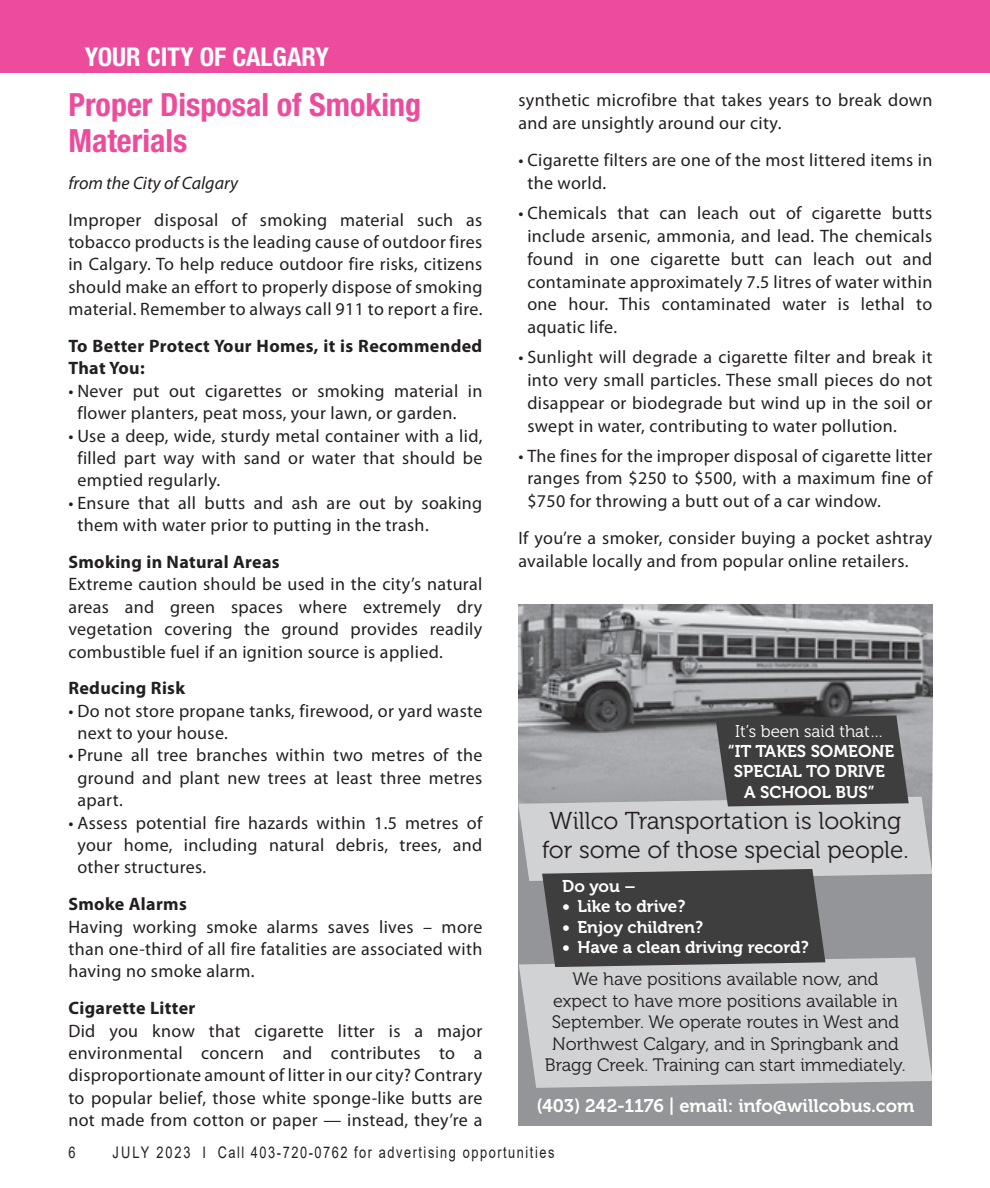
<style>
.page{position:relative;width:990px;height:1188px;background:#fff}
.page>*{position:absolute;margin:0;border:0;box-sizing:border-box;transform-origin:0 0}
.In_Around_title{font:700 condensed 32px/36.4px "Helvetica Neue LT Std";color:#ed4c9c}
.t1{font:700 condensed 26px "Helvetica Neue LT Std";color:#fff}
.t2{font:24.4px/29.2px "Museo 300";color:#231f20;text-align:center}
.t3{font:18.2px "Museo 700";color:#fff}
.Body_text{font:18px/22.4px "Myriad Pro";letter-spacing:.02em;color:#231f20;text-align:justify}
.t4{font:18px/21.6px "Museo 300";color:#231f20;text-align:center}
.Body_text-2{font:700 18px/22.4px "Myriad Pro";letter-spacing:.02em;color:#231f20}
.Body_text-3{font:italic 18px "Myriad Pro";color:#231f20}
.t5{font:17px/20.4px "Museo 700";color:#fff;text-align:center}
.t6{font:16px "Arial";letter-spacing:.12em;color:#231f20;scale:.8 1}
.s1{font-family:"Museo 300"}
</style>
<div class="page">
<div style="left:518px;top:604px;width:414px;height:522px;background:#939598"></div>
<img style="left:518px;top:604px;width:414px;height:111px">
<svg style="left:519px;top:967px;width:413px;height:121px;background:#cccdd0"></svg>
<svg style="left:518px;top:715px;width:414px;height:252px"></svg>
<div style="left:0;top:0;width:990px;height:72px;background:#ed4c9c"></div>
<p class="t1" style="left:85px;top:41px;width:246px">YOUR CITY OF CALGARY</p>
<p class="In_Around_title" style="left:68px;top:86px;width:354px">Proper Disposal of Smoking<br>Materials</p>
<p class="Body_text-3" style="left:68px;top:172px;width:171px">from the City of Calgary</p>
<p class="Body_text" style="left:68px;top:208px;width:416px">Improper disposal of smoking material such as tobacco products is the leading cause of outdoor fires in Calgary. To help reduce outdoor fire risks, citizens should make an effort to properly dispose of smoking material. Remember to always call 911 to report a fire.</p>
<p class="Body_text-2" style="left:68px;top:334px;width:415px">To Better Protect Your Homes, it is Recommended<br>That You:</p>
<p class="Body_text" style="left:77px;top:379px;width:407px;text-indent:-9px">• Never put out cigarettes or smoking material in flower planters, peat moss, your lawn, or garden.</p>
<p class="Body_text" style="left:77px;top:424px;width:407px;text-indent:-9px">• Use a deep, wide, sturdy metal container with a lid, filled part way with sand or water that should be emptied regularly.</p>
<p class="Body_text" style="left:77px;top:491px;width:406px;text-indent:-9px">• Ensure that all butts and ash are out by soaking them with water prior to putting in the trash.</p>
<p class="Body_text-2" style="left:68px;top:550px;width:213px">Smoking in Natural Areas</p>
<p class="Body_text" style="left:68px;top:573px;width:416px">Extreme caution should be used in the city’s natural areas and green spaces where extremely dry vegetation covering the ground provides readily combustible fuel if an ignition source is applied.</p>
<p class="Body_text-2" style="left:68px;top:676px;width:118px">Reducing Risk</p>
<p class="Body_text" style="left:77px;top:699px;width:407px;text-indent:-9px">• Do not store propane tanks, firewood, or yard waste next to your house.</p>
<p class="Body_text" style="left:77px;top:744px;width:407px;text-indent:-9px">• Prune all tree branches within two metres of the ground and plant new trees at least three metres apart.</p>
<p class="Body_text" style="left:77px;top:811px;width:407px;text-indent:-9px">• Assess potential fire hazards within 1.5 metres of your home, including natural debris, trees, and other structures.</p>
<p class="Body_text-2" style="left:68px;top:892px;width:120px">Smoke Alarms</p>
<p class="Body_text" style="left:68px;top:915px;width:415px">Having working smoke alarms saves lives – more than one-third of all fire fatalities are associated with having no smoke alarm.</p>
<p class="Body_text-2" style="left:68px;top:996px;width:129px">Cigarette Litter</p>
<p class="Body_text" style="left:68px;top:1019px;width:416px">Did you know that cigarette litter is a major environmental concern and contributes to a disproportionate amount of litter in our city? Contrary to popular belief, those white sponge-like butts are not made from cotton or paper — instead, they’re a</p>
<p class="Body_text" style="left:518px;top:89px;width:416px">synthetic microfibre that takes years to break down and are unsightly around our city.</p>
<p class="Body_text" style="left:527px;top:149px;width:407px;text-indent:-9px">• Cigarette filters are one of the most littered items in the world.</p>
<p class="Body_text" style="left:527px;top:201px;width:407px;text-indent:-9px">• Chemicals that can leach out of cigarette butts include arsenic, ammonia, and lead. The chemicals found in one cigarette butt can leach out and contaminate approximately 7.5 litres of water within one hour. This contaminated water is lethal to aquatic life.</p>
<p class="Body_text" style="left:527px;top:345px;width:407px;text-indent:-9px">• Sunlight will degrade a cigarette filter and break it into very small particles. These small pieces do not disappear or biodegrade but wind up in the soil or swept in water, contributing to water pollution.</p>
<p class="Body_text" style="left:527px;top:444px;width:407px;text-indent:-9px">• The fines for the improper disposal of cigarette litter ranges from $250 to $500, with a maximum fine of $750 for throwing a butt out of a car window.</p>
<p class="Body_text" style="left:518px;top:527px;width:416px">If you’re a smoker, consider buying a pocket ashtray available locally and from popular online retailers.</p>
<p class="t5" style="left:728px;top:721px;width:168px"><span class="s1">It’s been said that… </span>“IT TAKES SOMEONE<br>SPECIAL TO DRIVE<br>A SCHOOL BUS”</p>
<p class="t2" style="left:542px;top:806px;width:368px">Willco Transportation is looking for some of those special people.</p>
<p class="t5" style="left:562px;top:876px;width:75px">Do you –</p>
<p class="t5" style="left:562px;top:897px;width:125px">• Like to drive?</p>
<p class="t5" style="left:562px;top:917px;width:142px">• Enjoy children?</p>
<p class="t5" style="left:562px;top:937px;width:248px">• Have a clean driving record?</p>
<p class="t4" style="left:545px;top:968px;width:362px">We have positions available now, and expect to have more positions available in September. We operate routes in West and Northwest Calgary, and in Springbank and Bragg Creek. Training can start immediately.</p>
<p class="t3" style="left:536px;top:1096px;width:380px">(403) 242-1176 | email: info@willcobus.com</p>
<p class="t6" style="left:68px;top:1141px;width:10px">6</p>
<p class="t6" style="left:112px;top:1141px;width:554px">JULY 2023 I Call 403-720-0762 for advertising opportunities</p>
</div>
